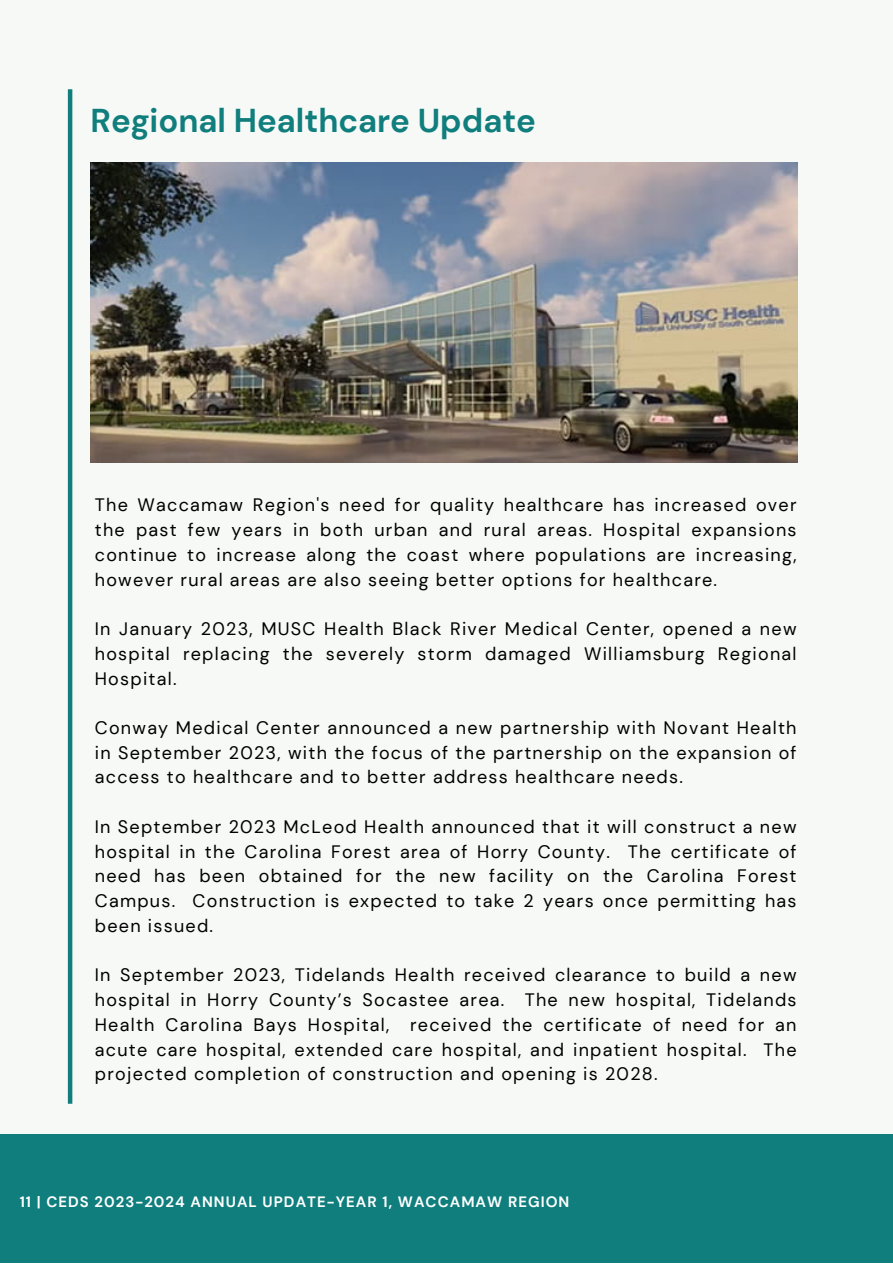
<style>
.page{position:relative;width:893px;height:1264px;background:#fff}
.page>*{position:absolute;margin:0;border:0;box-sizing:border-box;transform-origin:0 0}
.t1{font:700 33px "DM Sans";color:#107e7d}
.t2{font:18px/24.8px "DM Sans";letter-spacing:.07em;color:#000;text-align:justify}
.t3{font:700 15px "DM Sans";letter-spacing:.07em;color:#fff}
</style>
<div class="page">
<div style="left:0;top:0;width:892px;height:1262px;background:#f7f9f7"></div>
<hr style="left:68px;top:89px;width:4px;height:1014px;background:#107e7d">
<div style="left:0;top:1134px;width:892px;height:128px;background:#107e7d"></div>
<img style="left:90px;top:162px;width:707px;height:300px">
<p class="t1" style="left:90px;top:99px;width:447px">Regional Healthcare Update</p>
<p class="t2" style="left:95px;top:493px;width:703px">The Waccamaw Region's need for quality healthcare has increased over the past few years in both urban and rural areas. Hospital expansions continue to increase along the coast where populations are increasing, however rural areas are also seeing better options for healthcare.</p>
<p class="t2" style="left:95px;top:616px;width:703px">In January 2023, MUSC Health Black River Medical Center, opened a new hospital replacing the severely storm damaged Williamsburg Regional Hospital.</p>
<p class="t2" style="left:95px;top:715px;width:703px">Conway Medical Center announced a new partnership with Novant Health in September 2023, with the focus of the partnership on the expansion of access to healthcare and to better address healthcare needs.</p>
<p class="t2" style="left:95px;top:814px;width:703px">In September 2023 McLeod Health announced that it will construct a new hospital in the Carolina Forest area of Horry County. The certificate of need has been obtained for the new facility on the Carolina Forest Campus. Construction is expected to take 2 years once permitting has been issued.</p>
<p class="t2" style="left:95px;top:962px;width:703px">In September 2023, Tidelands Health received clearance to build a new hospital in Horry County’s Socastee area. The new hospital, Tidelands Health Carolina Bays Hospital, received the certificate of need for an acute care hospital, extended care hospital, and inpatient hospital. The projected completion of construction and opening is 2028.</p>
<p class="t3" style="left:20px;top:1191px;width:551px">11 | CEDS 2023-2024 ANNUAL UPDATE-YEAR 1, WACCAMAW REGION</p>
</div>
